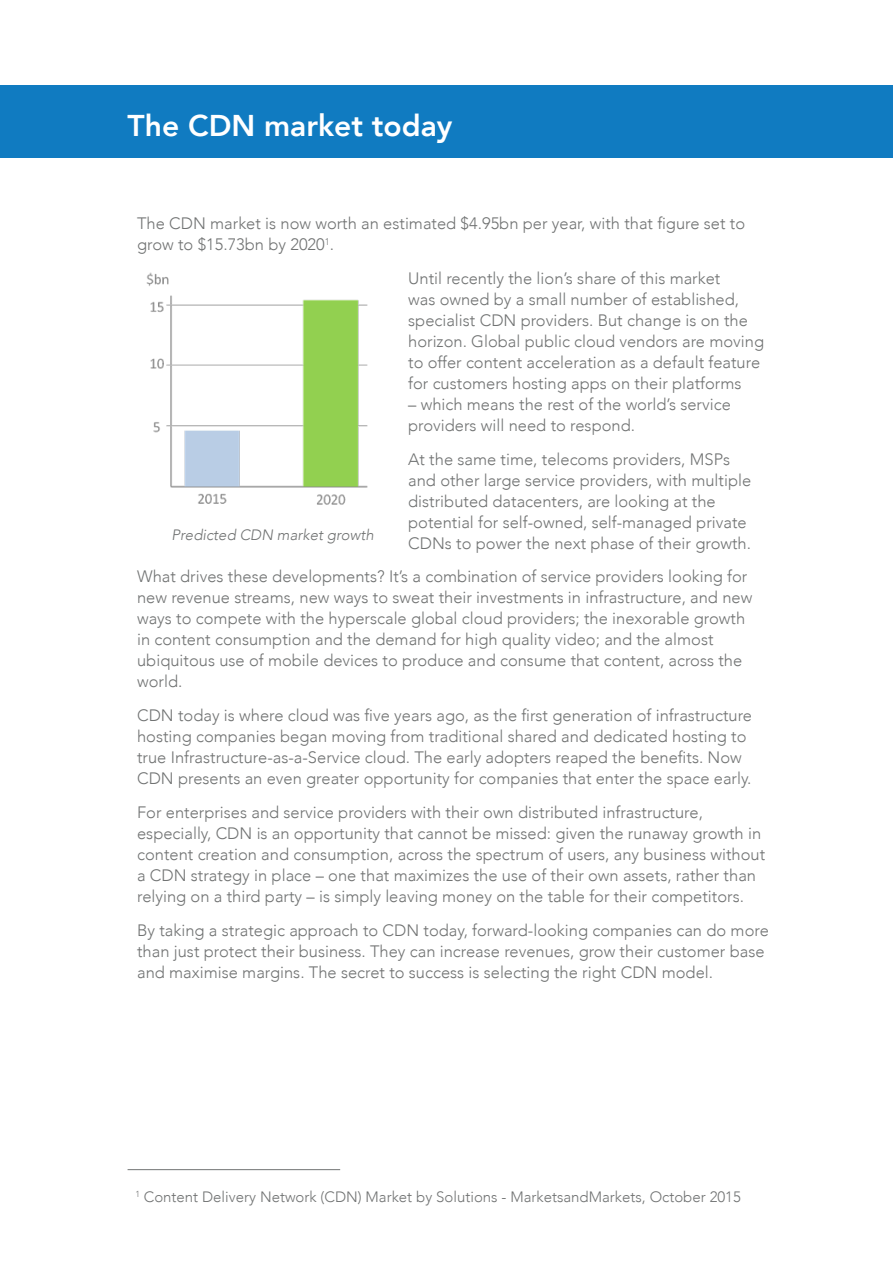
<style>
.page{position:relative;width:893px;height:1263px;background:#fff}
.page>*{position:absolute;margin:0;border:0;box-sizing:border-box;transform-origin:0 0}
.page_header{font:800 30px "Avenir";color:#fff}
.copy{font:300 16.5px/21px "Avenir";color:#717373}
.footnote{font:300 15px "Avenir";color:#717373}
.t1{font:italic 300 15px "Avenir";color:#717373}
</style>
<div class="page">
<img style="left:146px;top:272px;width:222px;height:233px">
<div style="left:0;top:85px;width:893px;height:72px;background:#107bc1"></div>
<hr style="left:128px;top:1169px;width:212px;height:1px;background:#717373">
<p class="page_header" style="left:128px;top:103px;width:326px">The CDN market today</p>
<p class="copy" style="left:137px;top:213px;width:609px">The CDN market is now worth an estimated $4.95bn per year, with that figure set to grow to $15.73bn by 2020<sup>1</sup>.</p>
<p class="copy" style="left:408px;top:268px;width:357px">Until recently the lion’s share of this market<br>was owned by a small number of established, specialist CDN providers. But change is on the horizon. Global public cloud vendors are moving to offer content acceleration as a default feature for customers hosting apps on their platforms</p>
<p class="copy" style="left:408px;top:394px;width:324px">– which means the rest of the world’s service providers will need to respond.</p>
<p class="copy" style="left:408px;top:448px;width:344px">At the same time, telecoms providers, MSPs and other large service providers, with multiple distributed datacenters, are looking at the potential for self-owned, self-managed private CDNs to power the next phase of their growth.</p>
<p class="copy" style="left:137px;top:566px;width:617px">What drives these developments? It’s a combination of service providers looking for new revenue streams, new ways to sweat their investments in infrastructure, and new ways to compete with the hyperscale global cloud providers; the inexorable growth in content consumption and the demand for high quality video; and the almost ubiquitous use of mobile devices to produce and consume that content, across the world.</p>
<p class="copy" style="left:137px;top:705px;width:616px">CDN today is where cloud was five years ago, as the first generation of infrastructure hosting companies began moving from traditional shared and dedicated hosting to true Infrastructure-as-a-Service cloud. The early adopters reaped the benefits. Now CDN presents an even greater opportunity for companies that enter the space early.</p>
<p class="copy" style="left:137px;top:802px;width:630px">For enterprises and service providers with their own distributed infrastructure, especially, CDN is an opportunity that cannot be missed: given the runaway growth in content creation and consumption, across the spectrum of users, any business without a CDN strategy in place – one that maximizes the use of their own assets, rather than relying on a third party – is simply leaving money on the table for their competitors.</p>
<p class="copy" style="left:137px;top:919px;width:633px">By taking a strategic approach to CDN today, forward-looking companies can do more than just protect their business. They can increase revenues, grow their customer base and maximise margins. The secret to success is selecting the right CDN model.</p>
<p class="t1" style="left:172px;top:526px;width:204px">Predicted CDN market growth</p>
<p class="footnote" style="left:135px;top:1188px;width:607px"><sup>1</sup> Content Delivery Network (CDN) Market by Solutions - MarketsandMarkets, October 2015</p>
</div>
